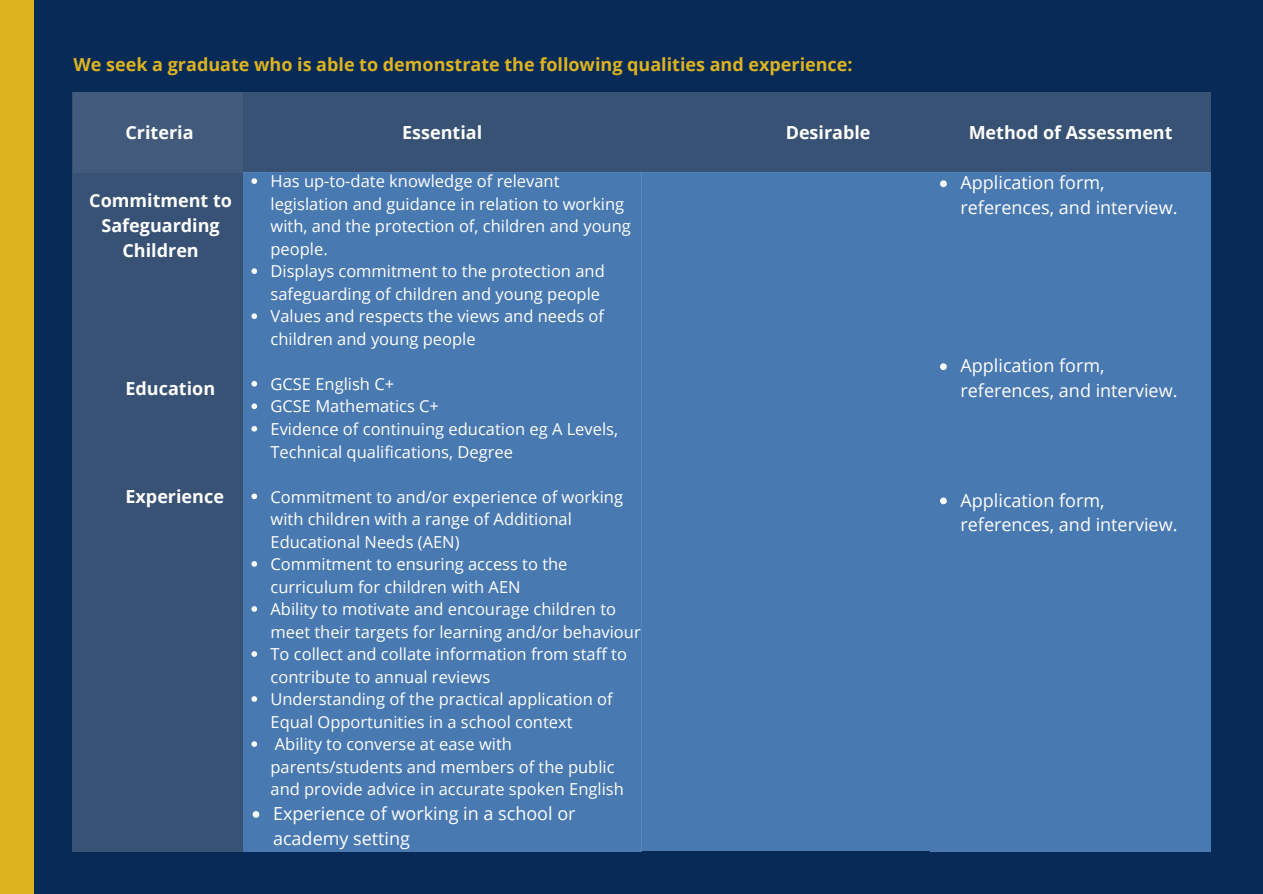
<style>
.page{position:relative;width:1263px;height:894px;background:#fff}
.page>*{position:absolute;margin:0;border:0;box-sizing:border-box;transform-origin:0 0}
.t1{font:18px/24.8px "Open Sans";color:#fff}
.t2{font:700 18px/24.8px "Open Sans";color:#fff;text-align:center}
.t3{font:700 18px "Open Sans";color:#ddb320}
.t4{font:16.5px/22.5px "Open Sans";color:#fff}
</style>
<div class="page">
<div style="left:0;top:0;width:1263px;height:893px;background:#082a56"></div>
<div style="left:0;top:0;width:34px;height:893px;background:#ddb320"></div>
<div style="left:73px;top:92px;width:1137px;height:80px;background:#385275"></div>
<div style="left:73px;top:92px;width:170px;height:758px;background:#385275"></div>
<div style="left:243px;top:172px;width:398px;height:678px;background:#4979b1"></div>
<div style="left:641px;top:172px;width:289px;height:678px;background:#4979b1"></div>
<div style="left:930px;top:172px;width:280px;height:678px;background:#4979b1"></div>
<svg style="left:251px;top:178px;width:6px;height:6px"></svg>
<svg style="left:251px;top:268px;width:6px;height:6px"></svg>
<svg style="left:251px;top:313px;width:6px;height:6px"></svg>
<svg style="left:251px;top:381px;width:6px;height:5px"></svg>
<svg style="left:251px;top:403px;width:6px;height:6px"></svg>
<svg style="left:251px;top:426px;width:6px;height:5px"></svg>
<svg style="left:251px;top:493px;width:6px;height:6px"></svg>
<svg style="left:251px;top:561px;width:6px;height:5px"></svg>
<svg style="left:251px;top:606px;width:6px;height:5px"></svg>
<svg style="left:251px;top:651px;width:6px;height:5px"></svg>
<svg style="left:251px;top:696px;width:6px;height:5px"></svg>
<svg style="left:251px;top:741px;width:6px;height:5px"></svg>
<svg style="left:253px;top:811px;width:6px;height:6px"></svg>
<svg style="left:940px;top:497px;width:7px;height:7px"></svg>
<svg style="left:940px;top:363px;width:7px;height:7px"></svg>
<svg style="left:940px;top:180px;width:7px;height:7px"></svg>
<h1 class="t3" style="left:74px;top:52px;width:780px">We seek a graduate who is able to demonstrate the following qualities and experience:</h1>
<h1 class="t2" style="left:125px;top:119px;width:70px">Criteria</h1>
<h1 class="t2" style="left:402px;top:119px;width:82px">Essential</h1>
<h1 class="t2" style="left:786px;top:119px;width:86px">Desirable</h1>
<h1 class="t2" style="left:969px;top:119px;width:205px">Method of Assessment</h1>
<h1 class="t2" style="left:89px;top:188px;width:144px">Commitment to<br>Safeguarding<br>Children</h1>
<p class="t2" style="left:125px;top:376px;width:91px">Education</p>
<h1 class="t2" style="left:125px;top:483px;width:100px">Experience</h1>
<h1 class="t4" style="left:270px;top:169px;width:362px">Has up-to-date knowledge of relevant legislation and guidance in relation to working with, and the protection of, children and young people.</h1>
<p class="t4" style="left:270px;top:259px;width:336px">Displays commitment to the protection and safeguarding of children and young people</p>
<p class="t4" style="left:270px;top:304px;width:335px">Values and respects the views and needs of children and young people</p>
<p class="t4" style="left:270px;top:372px;width:125px">GCSE English C+</p>
<p class="t4" style="left:270px;top:394px;width:170px">GCSE Mathematics C+</p>
<p class="t4" style="left:270px;top:417px;width:349px">Evidence of continuing education eg A Levels,<br>Technical qualifications, Degree</p>
<p class="t4" style="left:270px;top:484px;width:354px">Commitment to and/or experience of working with children with a range of Additional<br>Educational Needs (AEN)</p>
<p class="t4" style="left:270px;top:552px;width:298px">Commitment to ensuring access to the curriculum for children with AEN</p>
<p class="t4" style="left:270px;top:597px;width:372px">Ability to motivate and encourage children to meet their targets for learning and/or behaviour</p>
<p class="t4" style="left:270px;top:642px;width:358px">To collect and collate information from staff to contribute to annual reviews</p>
<p class="t4" style="left:270px;top:687px;width:344px">Understanding of the practical application of<br>Equal Opportunities in a school context</p>
<p class="t4" style="left:270px;top:732px;width:355px">Ability to converse at ease with parents/students and members of the public and provide advice in accurate spoken English</p>
<p class="t1" style="left:273px;top:800px;width:304px">Experience of working in a school or academy setting</p>
<p class="t1" style="left:960px;top:170px;width:218px">Application form, references, and interview.</p>
<p class="t1" style="left:960px;top:353px;width:218px">Application form, references, and interview.</p>
<p class="t1" style="left:960px;top:487px;width:218px">Application form, references, and interview.</p>
</div>
